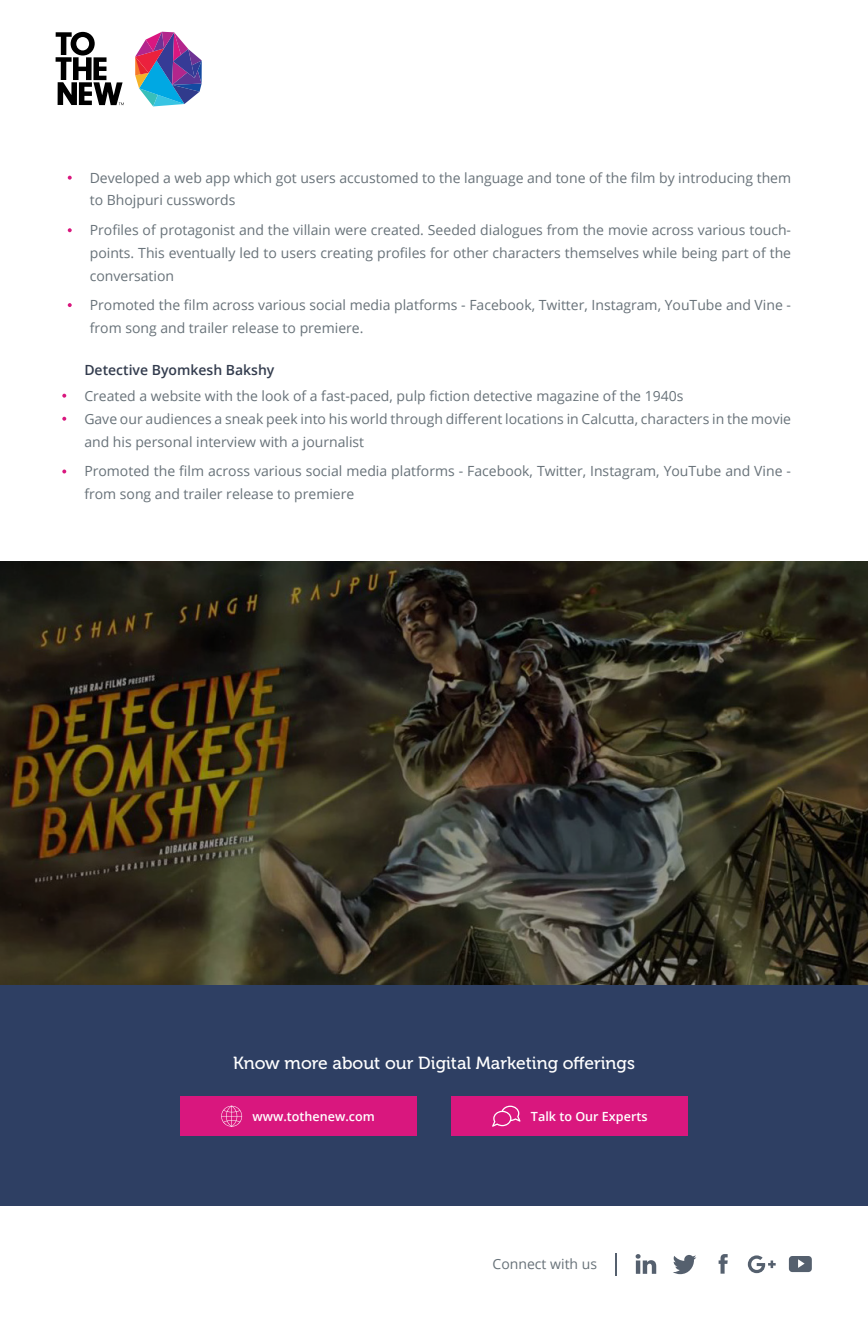
<style>
.page{position:relative;width:868px;height:1322px;background:#fff}
.page>*{position:absolute;margin:0;border:0;box-sizing:border-box;transform-origin:0 0}
.t1{font:17.5px "Museo 500";color:#fff}
.t2{font:14px/22.8px "Open Sans";color:#687279}
.t3{font:600 14px "Open Sans";color:#333c4e}
.t4{font:600 12.6px "Open Sans";color:#fff}
</style>
<div class="page">
<svg style="left:56px;top:32px;width:68px;height:73px"></svg>
<svg style="left:135px;top:32px;width:67px;height:74px"></svg>
<svg style="left:636px;top:1254px;width:20px;height:19px"></svg>
<svg style="left:673px;top:1255px;width:23px;height:19px"></svg>
<svg style="left:719px;top:1254px;width:9px;height:19px"></svg>
<svg style="left:748px;top:1255px;width:28px;height:18px"></svg>
<svg style="left:789px;top:1256px;width:23px;height:16px"></svg>
<hr style="left:615px;top:1252px;width:2px;height:23px;background:#55606e">
<div style="left:0;top:983px;width:868px;height:223px;background:#2e3f63"></div>
<svg style="left:68px;top:303px;width:4px;height:4px"></svg>
<svg style="left:68px;top:228px;width:4px;height:4px"></svg>
<svg style="left:68px;top:176px;width:4px;height:4px"></svg>
<svg style="left:62px;top:469px;width:4px;height:4px"></svg>
<svg style="left:62px;top:417px;width:4px;height:4px"></svg>
<svg style="left:62px;top:394px;width:4px;height:4px"></svg>
<img style="left:0;top:561px;width:868px;height:424px">
<div style="left:180px;top:1096px;width:236px;height:39px;background:#d9177e"></div>
<div style="left:452px;top:1096px;width:236px;height:39px;background:#d9177e"></div>
<svg style="left:221px;top:1105px;width:21px;height:21px"></svg>
<svg style="left:492px;top:1105px;width:29px;height:21px"></svg>
<p class="t2" style="left:90px;top:166px;width:703px">Developed a web app which got users accustomed to the language and tone of the film by introducing them to Bhojpuri cusswords</p>
<p class="t2" style="left:90px;top:218px;width:703px;text-align:justify">Profiles of protagonist and the villain were created. Seeded dialogues from the movie across various touch&shy;points. This eventually led to users creating profiles for other characters themselves while being part of the conversation</p>
<p class="t2" style="left:90px;top:294px;width:703px">Promoted the film across various social media platforms - Facebook, Twitter, Instagram, YouTube and Vine - from song and trailer release to premiere.</p>
<p class="t3" style="left:84px;top:360px;width:192px">Detective Byomkesh Bakshy</p>
<p class="t2" style="left:84px;top:384px;width:708px">Created a website with the look of a fast-paced, pulp fiction detective magazine of the 1940s<br>Gave our audiences a sneak peek into his world through different locations in Calcutta, characters in the movie and his personal interview with a journalist</p>
<p class="t2" style="left:84px;top:459px;width:708px">Promoted the film across various social media platforms - Facebook, Twitter, Instagram, YouTube and Vine - from song and trailer release to premiere</p>
<p class="t1" style="left:233px;top:1053px;width:403px">Know more about our Digital Marketing offerings</p>
<p class="t4" style="left:253px;top:1107px;width:124px">www.tothenew.com</p>
<p class="t4" style="left:531px;top:1107px;width:118px">Talk to Our Experts</p>
<p class="t2" style="left:493px;top:1252px;width:106px">Connect with us</p>
</div>
